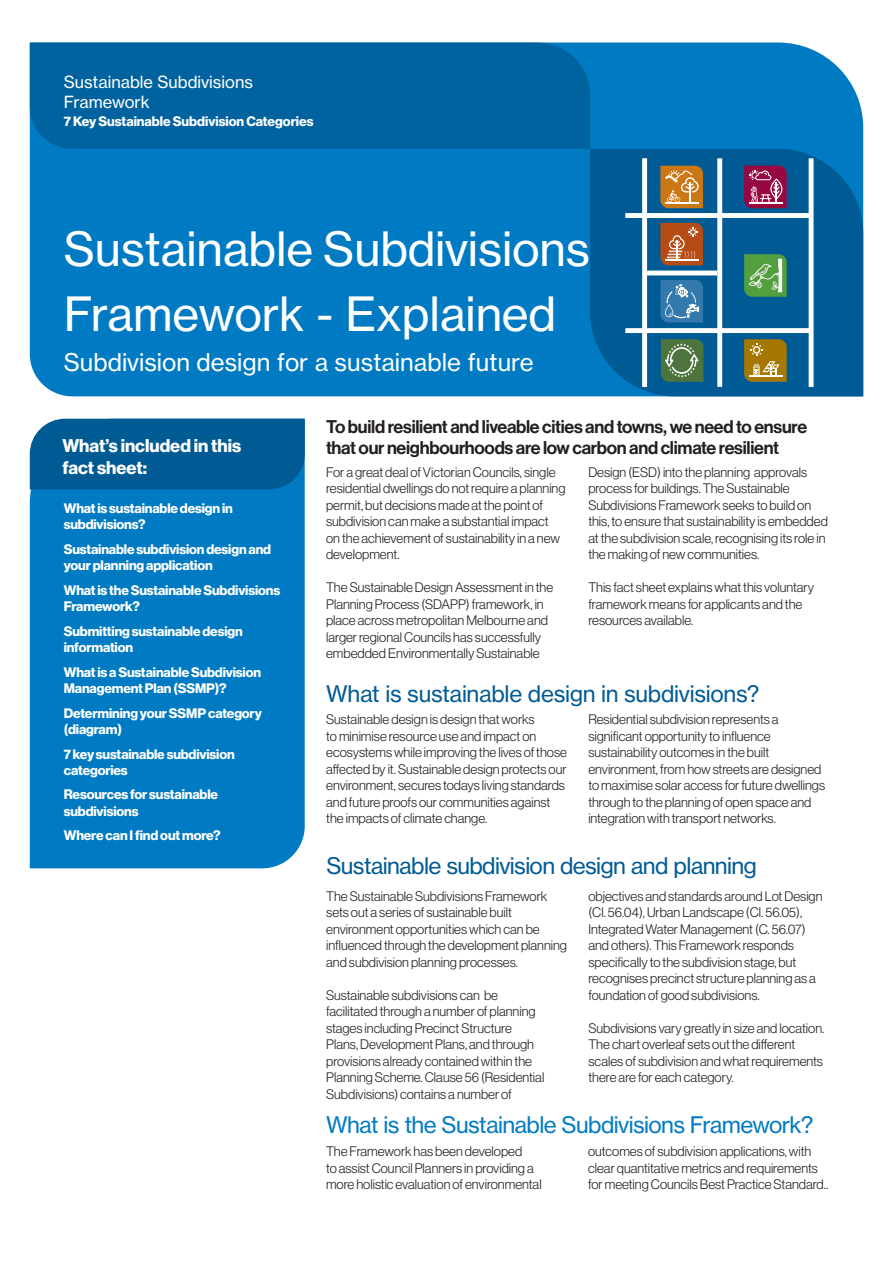
<style>
.page{position:relative;width:893px;height:1263px;background:#fff}
.page>*{position:absolute;margin:0;border:0;box-sizing:border-box;transform-origin:0 0}
.t1{font:46.5px/64.5px "N Haas Grotesk TX Pro 55 Rg";letter-spacing:-.005em;color:#fff}
.t2{font:24px "N Haas Grotesk TX Pro 55 Rg";color:#fff}
.sub_heading{font:22.5px "N Haas Grotesk TX Pro 55 Rg";letter-spacing:-.025em;color:#005b94}
.sub_heading-2{font:22.5px "N Haas Grotesk TX Pro 55 Rg";letter-spacing:-.03em;color:#007bc3}
.t3{font:18px/21.6px "N Haas Grotesk DS Pro 65 Md";letter-spacing:-.015em;color:#231f20}
.t4{font:18px/21.6px "N Haas Grotesk DS Pro 75 Bd";color:#fff}
.t5{font:16.5px/19.5px "N Haas Grotesk TX Pro 55 Rg";color:#fff}
.body_text{font:13.5px/16.5px "N Haas Grotesk DS Pro 45 Lt";color:#231f20}
.t6{font:13.5px/16.2px "N Haas Grotesk DS Pro 75 Bd";letter-spacing:-.01em;color:#fff}
</style>
<div class="page">
<div style="left:30px;top:43px;width:833px;height:353px;background:#007bc3"></div>
<div style="left:30px;top:489px;width:275px;height:379px;background:#007bc3"></div>
<div style="left:30px;top:419px;width:275px;height:70px;background:#005b94"></div>
<svg style="left:590px;top:149px;width:273px;height:247px;background:#025e97"></svg>
<div style="left:30px;top:43px;width:560px;height:106px;background:#00639f"></div>
<div style="left:642px;top:158px;width:5px;height:229px;background:#fff"></div>
<hr style="left:647px;top:271px;width:70px;height:4px;background:#fff">
<svg style="left:660px;top:166px;width:43px;height:42px;background:#ce8d40"></svg>
<svg style="left:744px;top:166px;width:43px;height:42px;background:#a22e5f"></svg>
<hr style="left:749px;top:202px;width:34px;height:2px;background:#fff">
<svg style="left:744px;top:254px;width:43px;height:43px;background:#69a95d"></svg>
<svg style="left:744px;top:339px;width:43px;height:43px;background:#aa8627"></svg>
<hr style="left:749px;top:376px;width:34px;height:1px;background:#fff">
<svg style="left:660px;top:280px;width:43px;height:42px;background:#4c89b5"></svg>
<svg style="left:661px;top:339px;width:42px;height:43px;background:#608355"></svg>
<svg style="left:660px;top:223px;width:43px;height:42px;background:#bc663a"></svg>
<div style="left:717px;top:158px;width:5px;height:229px;background:#fff"></div>
<hr style="left:809px;top:158px;width:4px;height:229px;background:#fff">
<div style="left:625px;top:328px;width:186px;height:5px;background:#fff"></div>
<div style="left:625px;top:213px;width:186px;height:5px;background:#fff"></div>
<p class="t5" style="left:64px;top:73px;width:191px">Sustainable Subdivisions<br>Framework</p>
<p class="t6" style="left:64px;top:114px;width:251px">7 Key Sustainable Subdivision Categories</p>
<p class="t1" style="left:64px;top:217px;width:528px">Sustainable Subdivisions<br>Framework - Explained</p>
<p class="t2" style="left:64px;top:348px;width:471px">Subdivision design for a sustainable future</p>
<p class="t4" style="left:62px;top:435px;width:180px">What’s included in this fact sheet:</p>
<p class="t6" style="left:64px;top:500px;width:171px">What is sustainable design in subdivisions?</p>
<p class="t6" style="left:64px;top:541px;width:209px">Sustainable subdivision design and your planning application</p>
<p class="t6" style="left:64px;top:582px;width:218px">What is the Sustainable Subdivisions<br>Framework?</p>
<p class="t6" style="left:64px;top:623px;width:181px">Submitting sustainable design information</p>
<p class="t6" style="left:64px;top:664px;width:199px">What is a Sustainable Subdivision<br>Management Plan (SSMP)?</p>
<p class="t6" style="left:64px;top:705px;width:200px">Determining your SSMP category (diagram)</p>
<p class="t6" style="left:64px;top:746px;width:173px">7 key sustainable subdivision categories</p>
<p class="t6" style="left:64px;top:787px;width:156px">Resources for sustainable subdivisions</p>
<p class="t6" style="left:64px;top:828px;width:158px">Where can I find out more?</p>
<p class="t3" style="left:326px;top:416px;width:483px">To build resilient and liveable cities and towns, we need to ensure that our neighbourhoods are low carbon and climate resilient</p>
<p class="body_text" style="left:326px;top:464px;width:241px">For a great deal of Victorian Councils, single residential dwellings do not require a planning permit, but decisions made at the point of subdivision can make a substantial impact on the achievement of sustainability in a new development.</p>
<p class="body_text" style="left:326px;top:579px;width:229px">The Sustainable Design Assessment in the Planning Process (SDAPP) framework, in place across metropolitan Melbourne and larger regional Councils has successfully embedded Environmentally Sustainable</p>
<p class="body_text" style="left:588px;top:464px;width:241px">Design (ESD) into the planning approvals process for buildings. The Sustainable Subdivisions Framework seeks to build on this, to ensure that sustainability is embedded at the subdivision scale, recognising its role in the making of new communities.</p>
<p class="body_text" style="left:588px;top:579px;width:227px">This fact sheet explains what this voluntary framework means for applicants and the resources available.</p>
<p class="sub_heading" style="left:326px;top:679px;width:435px">What is sustainable design in subdivisions?</p>
<p class="body_text" style="left:326px;top:711px;width:242px">Sustainable design is design that works<br>to minimise resource use and impact on ecosystems while improving the lives of those affected by it. Sustainable design protects our environment, secures todays living standards and future proofs our communities against the impacts of climate change.</p>
<p class="body_text" style="left:588px;top:711px;width:238px">Residential subdivision represents a significant opportunity to influence sustainability outcomes in the built environment, from how streets are designed to maximise solar access for future dwellings through to the planning of open space and integration with transport networks.</p>
<p class="sub_heading" style="left:326px;top:852px;width:432px">Sustainable subdivision design and planning</p>
<p class="body_text" style="left:326px;top:888px;width:242px">The Sustainable Subdivisions Framework sets out a series of sustainable built environment opportunities which can be influenced through the development planning and subdivision planning processes.</p>
<p class="body_text" style="left:326px;top:987px;width:220px">Sustainable subdivisions can be facilitated through a number of planning stages including Precinct Structure Plans, Development Plans, and through provisions already contained within the Planning Scheme. Clause 56 (Residential Subdivisions) contains a number of</p>
<p class="body_text" style="left:588px;top:888px;width:236px">objectives and standards around Lot Design (Cl. 56.04), Urban Landscape (Cl. 56.05), Integrated Water Management (C. 56.07) and others). This Framework responds specifically to the subdivision stage, but recognises precinct structure planning as a foundation of good subdivisions.</p>
<p class="body_text" style="left:588px;top:1020px;width:237px">Subdivisions vary greatly in size and location.<br>The chart overleaf sets out the different scales of subdivision and what requirements there are for each category.</p>
<p class="sub_heading-2" style="left:326px;top:1111px;width:489px">What is the Sustainable Subdivisions Framework?</p>
<p class="body_text" style="left:326px;top:1143px;width:217px">The Framework has been developed<br>to assist Council Planners in providing a more holistic evaluation of environmental</p>
<p class="body_text" style="left:588px;top:1143px;width:242px">outcomes of subdivision applications, with clear quantitative metrics and requirements for meeting Councils Best Practice Standard..</p>
</div>
